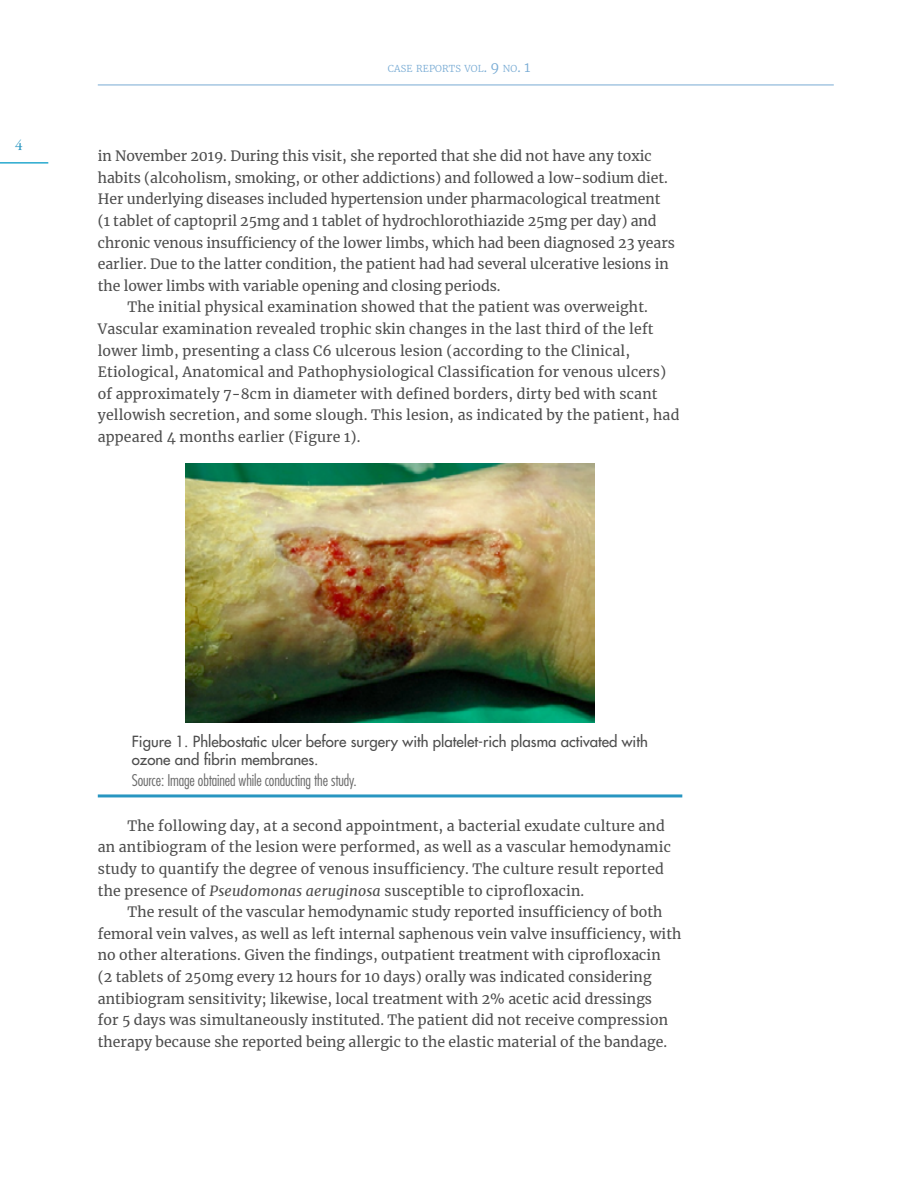
<style>
.page{position:relative;width:918px;height:1188px;background:#fff}
.page>*{position:absolute;margin:0;border:0;box-sizing:border-box;transform-origin:0 0}
.t1{font:300 condensed 15.75px "Futura Std";letter-spacing:-.01em;color:#6b6b6b}
.t2{font:500 15px/18px "Futura Std";color:#4d4d4d}
.t3{font:15px "Garamond Premr Pro";color:#2896c1}
.t4{font:14.1px/21.6px "Merriweather";letter-spacing:.005em;color:#4d4d4d}
.t5{font:300 9.45px "Merriweather";letter-spacing:.015em;color:#78abd4}
.s1{font-size:13.5px}
.s2{font-style:italic}
</style>
<div class="page">
<hr style="left:98px;top:85px;width:736px;height:1px;background:#78abd4">
<hr style="left:0;top:162px;width:48px;height:2px;background:#28a9ce">
<hr style="left:98px;top:794px;width:584px;height:3px;background:#2896c1">
<img style="left:185px;top:464px;width:410px;height:259px">
<p class="t3" style="left:15px;top:137px;width:9px">4</p>
<p class="t5" style="left:388px;top:62px;width:144px">CASE REPORTS VOL<span class="s1">. 9</span> NO<span class="s1">. 1</span></p>
<p class="t4" style="left:98px;top:145px;width:555px">in November 2019. During this visit, she reported that she did not have any toxic</p>
<p class="t4" style="left:98px;top:166px;width:572px">habits (alcoholism, smoking, or other addictions) and followed a low-sodium diet.</p>
<p class="t4" style="left:98px;top:188px;width:564px">Her underlying diseases included hypertension under pharmacological treatment</p>
<p class="t4" style="left:98px;top:210px;width:560px">(1 tablet of captopril 25mg and 1 tablet of hydrochlorothiazide 25mg per day) and</p>
<p class="t4" style="left:98px;top:231px;width:579px">chronic venous insufficiency of the lower limbs, which had been diagnosed 23 years</p>
<p class="t4" style="left:98px;top:253px;width:572px">earlier. Due to the latter condition, the patient had had several ulcerative lesions in</p>
<p class="t4" style="left:98px;top:274px;width:404px">the lower limbs with variable opening and closing periods.</p>
<p class="t4" style="left:128px;top:296px;width:522px">The initial physical examination showed that the patient was overweight.</p>
<p class="t4" style="left:98px;top:318px;width:557px">Vascular examination revealed trophic skin changes in the last third of the left</p>
<p class="t4" style="left:98px;top:339px;width:534px">lower limb, presenting a class C6 ulcerous lesion (according to the Clinical,</p>
<p class="t4" style="left:98px;top:361px;width:570px">Etiological, Anatomical and Pathophysiological Classification for venous ulcers)</p>
<p class="t4" style="left:98px;top:382px;width:561px">of approximately 7-8cm in diameter with defined borders, dirty bed with scant</p>
<p class="t4" style="left:98px;top:404px;width:583px">yellowish secretion, and some slough. This lesion, as indicated by the patient, had</p>
<p class="t4" style="left:98px;top:426px;width:264px">appeared 4 months earlier (Figure 1).</p>
<p class="t2" style="left:132px;top:733px;width:518px">Figure 1. Phlebostatic ulcer before surgery with platelet-rich plasma activated with ozone and fibrin membranes.</p>
<p class="t1" style="left:132px;top:771px;width:226px">Source: Image obtained while conducting the study.</p>
<p class="t4" style="left:98px;top:814px;width:575px;text-indent:30px">The following day, at a second appointment, a bacterial exudate culture and an antibiogram of the lesion were performed, as well as a vascular hemodynamic study to quantify the degree of venous insufficiency. The culture result reported the presence of <span class="s2">Pseudomonas aeruginosa</span> susceptible to ciprofloxacin.</p>
<p class="t4" style="left:98px;top:901px;width:585px;text-indent:30px">The result of the vascular hemodynamic study reported insufficiency of both femoral vein valves, as well as left internal saphenous vein valve insufficiency, with no other alterations. Given the findings, outpatient treatment with ciprofloxacin<br>(2 tablets of 250mg every 12 hours for 10 days) orally was indicated considering antibiogram sensitivity; likewise, local treatment with 2% acetic acid dressings<br>for 5 days was simultaneously instituted. The patient did not receive compression therapy because she reported being allergic to the elastic material of the bandage.</p>
</div>
